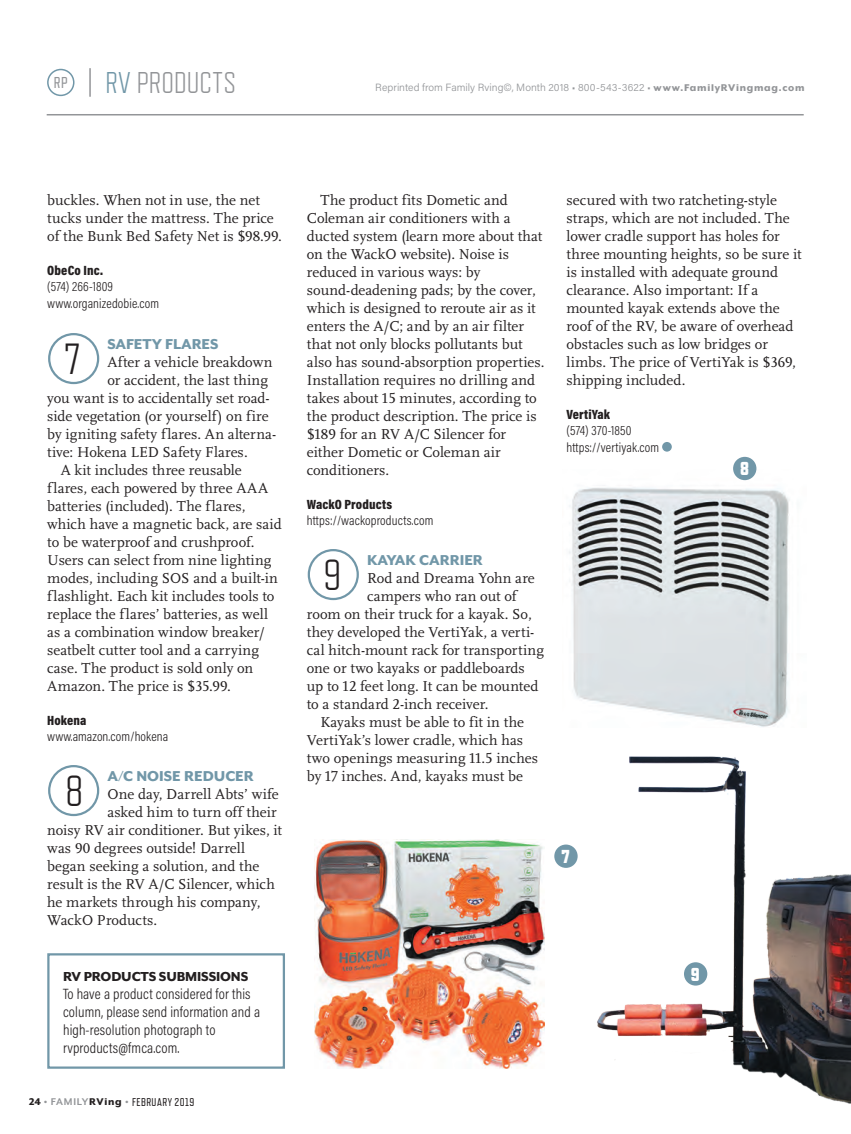
<style>
.page{position:relative;width:851px;height:1134px;background:#fff}
.page>*{position:absolute;margin:0;border:0;box-sizing:border-box;transform-origin:0 0}
.TECH_Tech_Tip_Number{font:300 43.5px "Refrigerator Deluxe";color:#231f20}
.t1{font:300 30px "Refrigerator Deluxe";color:#939598}
.TECH_Tech_Tip_Number-2{font:800 18.75px "Refrigerator Deluxe";color:#fff}
.PRODUCTS_Subhead{font:800 16.5px "Mr Eaves XL Mod OT";color:#7197a8}
.t2{font:15.75px "Refrigerator Deluxe";color:#939598}
.BASE_Body_Copy{font:15px/18px "Scala OT";letter-spacing:.005em;color:#231f20}
.BASE_Body_Copy__No_I{font:15px "Scala OT";letter-spacing:.005em;color:#231f20}
.BASE_Sidebar_Body_Co{font:300 15px/18px "Acumin Pro Cond";letter-spacing:.01em;color:#231f20}
.BASE_Sidebar_Headlin{font:800 15px "Mr Eaves XL Mod OT";letter-spacing:-.01em;color:#231f20}
.PRODUCTS_Contact_Inf{font:300 13.5px/16.2px "Acumin Pro Cond";letter-spacing:.01em;color:#231f20}
.PRODUCTS_Company_Nam{font:900 13.5px "Acumin Pro Cond";letter-spacing:.01em;color:#231f20}
.t3{font:11.25px "Refrigerator Deluxe";letter-spacing:.045em;color:#231f20}
.t4{font:300 10.5px "Acumin Pro";letter-spacing:.005em;color:#939598}
.s1{color:#7197a8}
.s2{font-family:"Mr Eaves XL Mod OT";font-weight:800;font-size:11.25px}
.s3{font-family:"Mr Eaves XL Mod OT";font-weight:800}
.s4{font-family:"Mr Eaves XL Mod OT";font-weight:800;color:#939598}
.s5{font-family:"Mr Eaves XL Mod OT";font-weight:700;color:#939598}
</style>
<div class="page">
<div style="left:48px;top:333px;width:51px;height:51px;border:2px solid #7197a8;border-radius:50%"></div>
<div style="left:48px;top:765px;width:51px;height:51px;border:2px solid #7197a8;border-radius:50%"></div>
<div style="left:308px;top:549px;width:51px;height:51px;border:2px solid #7197a8;border-radius:50%"></div>
<div style="left:662px;top:442px;width:9px;height:10px;background:#7197a8;border-radius:50%"></div>
<div style="left:47px;top:69px;width:27px;height:27px;border:2px solid #7197a8;border-radius:50%"></div>
<hr style="left:89px;top:68px;width:2px;height:29px;background:#939598">
<hr style="left:47px;top:114px;width:756px;height:2px;background:#939598">
<div style="left:47px;top:953px;width:238px;height:116px;border:2px solid #7197a8"></div>
<img style="left:566px;top:756px;width:284px;height:348px">
<img style="left:569px;top:470px;width:220px;height:257px">
<img style="left:315px;top:839px;width:229px;height:230px">
<div style="left:684px;top:962px;width:23px;height:24px;background:#7197a8;border-radius:50%"></div>
<div style="left:733px;top:457px;width:23px;height:23px;background:#7197a8;border-radius:50%"></div>
<div style="left:554px;top:845px;width:23px;height:23px;background:#7197a8;border-radius:50%"></div>
<p class="t2" style="left:54px;top:73px;width:15px">RP</p>
<h2 class="t1" style="left:105px;top:65px;width:132px"><span class="s1">RV</span> PRODUCTS</h2>
<p class="t4" style="left:375px;top:81px;width:430px">Reprinted from Family Rving©, Month 2018 • 800-543-3622 • <span class="s2">www.FamilyRVingmag.com</span></p>
<p class="BASE_Body_Copy" style="left:47px;top:191px;width:236px">buckles. When not in use, the net tucks under the mattress. The price of the Bunk Bed Safety Net is $98.99.</p>
<p class="PRODUCTS_Company_Nam" style="left:47px;top:262px;width:57px">ObeCo Inc.</p>
<p class="PRODUCTS_Contact_Inf" style="left:47px;top:278px;width:113px">(574) 266-1809 www.organizedobie.com</p>
<p class="TECH_Tech_Tip_Number" style="left:64px;top:334px;width:18px">7</p>
<p class="PRODUCTS_Subhead" style="left:107px;top:336px;width:112px">SAFETY FLARES</p>
<p class="BASE_Body_Copy__No_I" style="left:107px;top:354px;width:166px">After a vehicle breakdown</p>
<p class="BASE_Body_Copy__No_I" style="left:107px;top:372px;width:162px">or accident, the last thing</p>
<p class="BASE_Body_Copy__No_I" style="left:47px;top:390px;width:224px">you want is to accidentally set road-</p>
<p class="BASE_Body_Copy__No_I" style="left:47px;top:408px;width:223px">side vegetation (or yourself) on fire</p>
<p class="BASE_Body_Copy__No_I" style="left:47px;top:426px;width:230px">by igniting safety flares. An alterna-</p>
<p class="BASE_Body_Copy__No_I" style="left:47px;top:444px;width:202px">tive: Hokena LED Safety Flares.</p>
<p class="BASE_Body_Copy" style="left:47px;top:461px;width:236px;text-indent:14px">A kit includes three reusable flares, each powered by three AAA batteries (included). The flares, which have a magnetic back, are said to be waterproof and crushproof.<br>Users can select from nine lighting modes, including SOS and a built-in flashlight. Each kit includes tools to replace the flares’ batteries, as well as a combination window breaker/ seatbelt cutter tool and a carrying case. The product is sold only on Amazon. The price is $35.99.</p>
<p class="PRODUCTS_Company_Nam" style="left:47px;top:712px;width:41px">Hokena</p>
<p class="PRODUCTS_Contact_Inf" style="left:47px;top:728px;width:122px">www.amazon.com/hokena</p>
<p class="TECH_Tech_Tip_Number" style="left:65px;top:766px;width:20px">8</p>
<p class="PRODUCTS_Subhead" style="left:107px;top:768px;width:148px">A/C NOISE REDUCER</p>
<p class="BASE_Body_Copy__No_I" style="left:107px;top:786px;width:173px">One day, Darrell Abts’ wife</p>
<p class="BASE_Body_Copy__No_I" style="left:107px;top:804px;width:171px">asked him to turn off their</p>
<p class="BASE_Body_Copy__No_I" style="left:47px;top:822px;width:236px">noisy RV air conditioner. But yikes, it</p>
<p class="BASE_Body_Copy__No_I" style="left:47px;top:840px;width:199px">was 90 degrees outside! Darrell</p>
<p class="BASE_Body_Copy__No_I" style="left:47px;top:858px;width:213px">began seeking a solution, and the</p>
<p class="BASE_Body_Copy__No_I" style="left:47px;top:876px;width:229px">result is the RV A/C Silencer, which</p>
<p class="BASE_Body_Copy__No_I" style="left:47px;top:894px;width:215px">he markets through his company,</p>
<p class="BASE_Body_Copy__No_I" style="left:47px;top:912px;width:111px">WackO Products.</p>
<p class="BASE_Sidebar_Headlin" style="left:63px;top:969px;width:187px">RV PRODUCTS SUBMISSIONS</p>
<p class="BASE_Sidebar_Body_Co" style="left:63px;top:985px;width:199px">To have a product considered for this column, please send information and a high-resolution photograph to rvproducts@fmca.com.</p>
<p class="t3" style="left:29px;top:1095px;width:167px"><span class="s3">24</span> <span class="s4">•</span> <span class="s5">FAMILY</span><span class="s3">RVing</span> <span class="s4">•</span> FEBRUARY 2019</p>
<p class="BASE_Body_Copy" style="left:307px;top:191px;width:239px;text-indent:14px">The product fits Dometic and<br>Coleman air conditioners with a ducted system (learn more about that on the WackO website). Noise is reduced in various ways: by sound-deadening pads; by the cover, which is designed to reroute air as it enters the A/C; and by an air filter that not only blocks pollutants but also has sound-absorption properties.<br>Installation requires no drilling and takes about 15 minutes, according to the product description. The price is $189 for an RV A/C Silencer for either Dometic or Coleman air conditioners.</p>
<p class="PRODUCTS_Company_Nam" style="left:307px;top:496px;width:87px">WackO Products</p>
<p class="PRODUCTS_Contact_Inf" style="left:307px;top:512px;width:128px">https://wackoproducts.com</p>
<p class="TECH_Tech_Tip_Number" style="left:323px;top:550px;width:20px">9</p>
<p class="PRODUCTS_Subhead" style="left:367px;top:552px;width:117px">KAYAK CARRIER</p>
<p class="BASE_Body_Copy__No_I" style="left:367px;top:570px;width:169px">Rod and Dreama Yohn are</p>
<p class="BASE_Body_Copy__No_I" style="left:367px;top:588px;width:151px">campers who ran out of</p>
<p class="BASE_Body_Copy__No_I" style="left:307px;top:606px;width:226px">room on their truck for a kayak. So,</p>
<p class="BASE_Body_Copy__No_I" style="left:307px;top:624px;width:229px">they developed the VertiYak, a verti-</p>
<p class="BASE_Body_Copy__No_I" style="left:307px;top:642px;width:238px">cal hitch-mount rack for transporting</p>
<p class="BASE_Body_Copy__No_I" style="left:307px;top:660px;width:219px">one or two kayaks or paddleboards</p>
<p class="BASE_Body_Copy__No_I" style="left:307px;top:678px;width:233px">up to 12 feet long. It can be mounted</p>
<p class="BASE_Body_Copy__No_I" style="left:307px;top:696px;width:183px">to a standard 2-inch receiver.</p>
<p class="BASE_Body_Copy" style="left:307px;top:713px;width:233px;text-indent:14px">Kayaks must be able to fit in the VertiYak’s lower cradle, which has two openings measuring 11.5 inches by 17 inches. And, kayaks must be</p>
<p class="BASE_Body_Copy" style="left:566px;top:191px;width:236px">secured with two ratcheting-style straps, which are not included. The lower cradle support has holes for three mounting heights, so be sure it is installed with adequate ground clearance. Also important: If a mounted kayak extends above the roof of the RV, be aware of overhead obstacles such as low bridges or limbs. The price of VertiYak is $369, shipping included.</p>
<p class="PRODUCTS_Company_Nam" style="left:566px;top:406px;width:45px">VertiYak</p>
<p class="PRODUCTS_Contact_Inf" style="left:566px;top:422px;width:94px">(574) 370-1850 https://vertiyak.com</p>
<p class="TECH_Tech_Tip_Number-2" style="left:740px;top:458px;width:10px">8</p>
<p class="TECH_Tech_Tip_Number-2" style="left:561px;top:845px;width:10px">7</p>
<p class="TECH_Tech_Tip_Number-2" style="left:691px;top:963px;width:10px">9</p>
</div>
